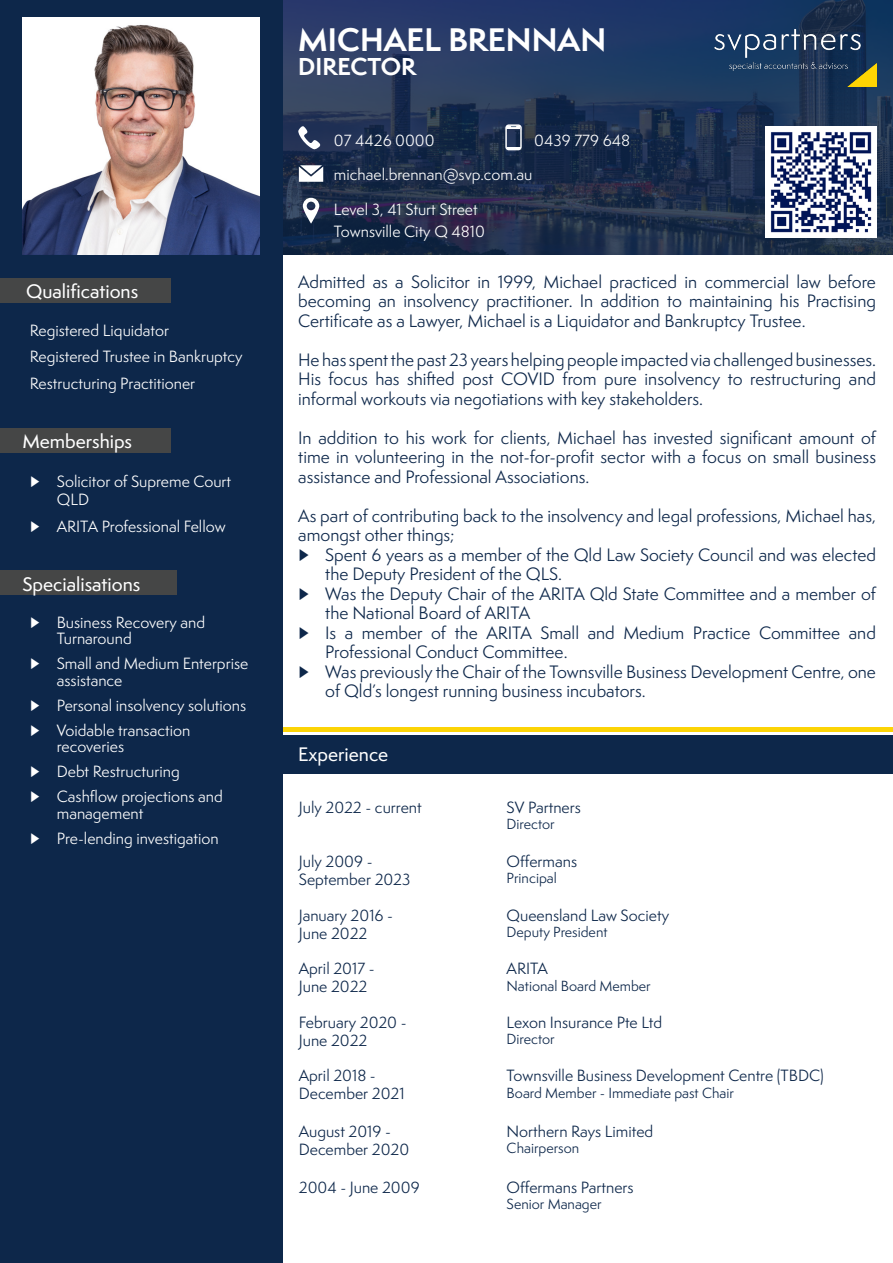
<style>
.page{position:relative;width:893px;height:1263px;background:#fff}
.page>*{position:absolute;margin:0;border:0;box-sizing:border-box;transform-origin:0 0}
.t1{font:700 30px "Semplicita Pro";color:#fff}
.t2{font:700 22.5px "Semplicita Pro";color:#fff}
.t3{font:500 18px "Semplicita Pro";color:#fff}
.t4{font:16.5px/19.5px "Semplicita Pro";color:#0d274a}
.t5{font:15px/16.5px "Semplicita Pro";color:#fff}
.t6{font:15px "Semplicita Pro";color:#0d274a}
.t7{font:13.5px "Semplicita Pro";color:#0d274a}
</style>
<div class="page">
<div style="left:272px;top:735px;width:621px;height:39px;background:#0d274a"></div>
<div style="left:283px;top:727px;width:610px;height:5px;background:#fcd406"></div>
<svg style="left:283px;top:0;width:610px;height:254px;background:#203355"></svg>
<div style="left:0;top:0;width:283px;height:1263px;background:#0d274a"></div>
<svg style="left:303px;top:198px;width:16px;height:26px"></svg>
<svg style="left:299px;top:165px;width:24px;height:17px"></svg>
<svg style="left:298px;top:126px;width:23px;height:23px"></svg>
<img style="left:765px;top:126px;width:111px;height:111px">
<div style="left:0;top:278px;width:170px;height:25px;background:#454646"></div>
<div style="left:0;top:428px;width:170px;height:25px;background:#454646"></div>
<div style="left:0;top:570px;width:176px;height:25px;background:#454646"></div>
<div style="left:505px;top:124px;width:17px;height:26px;border:1px solid #fff;border-radius:3px"></div>
<svg style="left:507px;top:147px;width:13px;height:2px"></svg>
<svg style="left:507px;top:126px;width:13px;height:2px"></svg>
<img style="left:701px;top:15px;width:175px;height:72px">
<img style="left:23px;top:17px;width:237px;height:237px">
<p class="t3" style="left:26px;top:279px;width:113px">Qualifications</p>
<p class="t5" style="left:30px;top:322px;width:141px">Registered Liquidator</p>
<p class="t5" style="left:30px;top:348px;width:214px">Registered Trustee in Bankruptcy</p>
<p class="t5" style="left:30px;top:375px;width:167px">Restructuring Practitioner</p>
<p class="t3" style="left:22px;top:429px;width:111px">Memberships</p>
<p class="t5" style="left:57px;top:472px;width:176px;line-height:18px;text-indent:-27px">► Solicitor of Supreme Court<br>QLD</p>
<p class="t5" style="left:30px;top:518px;width:197px">► ARITA Professional Fellow</p>
<p class="t3" style="left:22px;top:571px;width:120px">Specialisations</p>
<p class="t5" style="left:57px;top:614px;width:150px;text-indent:-27px">► Business Recovery and<br>Turnaround</p>
<p class="t5" style="left:57px;top:655px;width:193px;text-indent:-27px">► Small and Medium Enterprise assistance</p>
<p class="t5" style="left:30px;top:697px;width:218px">► Personal insolvency solutions</p>
<p class="t5" style="left:57px;top:722px;width:135px;text-indent:-27px">► Voidable transaction recoveries</p>
<p class="t5" style="left:30px;top:763px;width:151px">► Debt Restructuring</p>
<p class="t5" style="left:57px;top:788px;width:167px;text-indent:-27px">► Cashflow projections and management</p>
<p class="t5" style="left:30px;top:830px;width:190px">► Pre-lending investigation</p>
<p class="t1" style="left:298px;top:17px;width:309px">MICHAEL BRENNAN</p>
<p class="t2" style="left:298px;top:50px;width:120px">DIRECTOR</p>
<p class="t5" style="left:334px;top:132px;width:102px">07 4426 0000</p>
<p class="t5" style="left:334px;top:165px;width:200px">michael.brennan@svp.com.au</p>
<p class="t5" style="left:334px;top:201px;width:145px">Level 3, 41 Sturt Street</p>
<p class="t5" style="left:334px;top:223px;width:152px">Townsville City Q 4810</p>
<p class="t5" style="left:534px;top:132px;width:97px">0439 779 648</p>
<p class="t4" style="left:298px;top:272px;width:579px;text-align:justify">Admitted as a Solicitor in 1999, Michael practiced in commercial law before becoming an insolvency practitioner. In addition to maintaining his Practising Certificate as a Lawyer, Michael is a Liquidator and Bankruptcy Trustee.</p>
<p class="t4" style="left:298px;top:350px;width:579px;text-align:justify">He has spent the past 23 years helping people impacted via challenged businesses.<br>His focus has shifted post COVID from pure insolvency to restructuring and informal workouts via negotiations with key stakeholders.</p>
<p class="t4" style="left:298px;top:428px;width:579px;text-align:justify">In addition to his work for clients, Michael has invested significant amount of time in volunteering in the not-for-profit sector with a focus on small business assistance and Professional Associations.</p>
<p class="t4" style="left:298px;top:506px;width:579px">As part of contributing back to the insolvency and legal professions, Michael has, amongst other things;</p>
<p class="t4" style="left:325px;top:545px;width:552px;text-indent:-27px">► Spent 6 years as a member of the Qld Law Society Council and was elected the Deputy President of the QLS.</p>
<p class="t4" style="left:325px;top:584px;width:552px;text-indent:-27px">► Was the Deputy Chair of the ARITA Qld State Committee and a member of the National Board of ARITA</p>
<p class="t4" style="left:325px;top:623px;width:552px;text-indent:-27px">► Is a member of the ARITA Small and Medium Practice Committee and<br>Professional Conduct Committee.</p>
<p class="t4" style="left:325px;top:662px;width:552px;text-indent:-27px">► Was previously the Chair of the Townsville Business Development Centre, one of Qld’s longest running business incubators.</p>
<p class="t3" style="left:298px;top:741px;width:92px">Experience</p>
<p class="t6" style="left:299px;top:797px;width:124px">July 2022 - current</p>
<p class="t6" style="left:507px;top:797px;width:76px">SV Partners</p>
<p class="t7" style="left:507px;top:815px;width:50px">Director</p>
<p class="t6" style="left:299px;top:851px;width:75px">July 2009 -</p>
<p class="t6" style="left:299px;top:869px;width:113px">September 2023</p>
<p class="t6" style="left:507px;top:851px;width:72px">Offermans</p>
<p class="t7" style="left:507px;top:868px;width:52px">Principal</p>
<p class="t6" style="left:299px;top:904px;width:96px">January 2016 -</p>
<p class="t6" style="left:299px;top:922px;width:70px">June 2022</p>
<p class="t6" style="left:507px;top:904px;width:164px">Queensland Law Society</p>
<p class="t7" style="left:507px;top:922px;width:102px">Deputy President</p>
<p class="t6" style="left:299px;top:958px;width:77px">April 2017 -</p>
<p class="t6" style="left:299px;top:976px;width:70px">June 2022</p>
<p class="t6" style="left:507px;top:958px;width:43px">ARITA</p>
<p class="t7" style="left:507px;top:976px;width:146px">National Board Member</p>
<p class="t6" style="left:299px;top:1012px;width:109px">February 2020 -</p>
<p class="t6" style="left:299px;top:1030px;width:70px">June 2022</p>
<p class="t6" style="left:507px;top:1012px;width:157px">Lexon Insurance Pte Ltd</p>
<p class="t7" style="left:507px;top:1029px;width:50px">Director</p>
<p class="t6" style="left:299px;top:1065px;width:79px">April 2018 -</p>
<p class="t6" style="left:299px;top:1083px;width:107px">December 2021</p>
<p class="t6" style="left:507px;top:1065px;width:319px">Townsville Business Development Centre (TBDC)</p>
<p class="t7" style="left:507px;top:1083px;width:229px">Board Member - Immediate past Chair</p>
<p class="t6" style="left:299px;top:1120px;width:94px">August 2019 -</p>
<p class="t6" style="left:299px;top:1138px;width:112px">December 2020</p>
<p class="t6" style="left:507px;top:1120px;width:148px">Northern Rays Limited</p>
<p class="t7" style="left:507px;top:1138px;width:74px">Chairperson</p>
<p class="t6" style="left:299px;top:1176px;width:122px">2004 - June 2009</p>
<p class="t6" style="left:507px;top:1176px;width:128px">Offermans Partners</p>
<p class="t7" style="left:507px;top:1194px;width:97px">Senior Manager</p>
</div>
